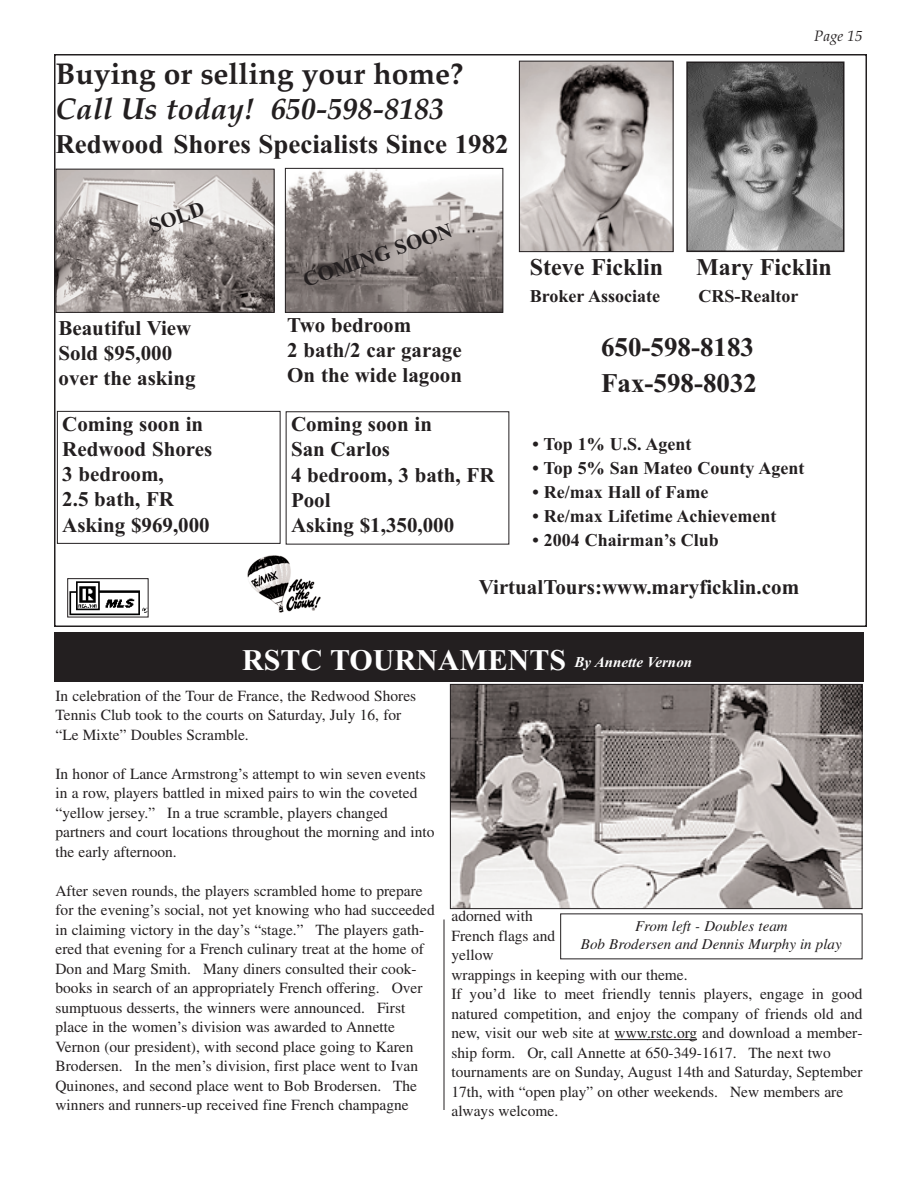
<style>
.page{position:relative;width:918px;height:1188px;background:#fff}
.page>*{position:absolute;margin:0;border:0;box-sizing:border-box;transform-origin:0 0}
.t1{font:700 30px "Times New Roman";color:#fff}
.t2{font:700 30px "Palatino";color:#231f20}
.t3{font:italic 700 30px "Palatino";color:#231f20}
.t4{font:700 27px/36px "Times New Roman";color:#231f20}
.t5{font:700 24px "Times New Roman";color:#231f20}
.t6{font:700 21px/25.2px "Times New Roman";color:#231f20}
.t7{font:700 18px "Times New Roman";color:#231f20}
.t8{font:15.45px/19.5px "Times";color:#231f20}
.t9{font:italic 15px/18px "Times";color:#231f20;text-align:center}
.t10{font:italic 15px "Palatino";color:#231f20}
.s1{font-style:italic;font-size:15px}
</style>
<div class="page">
<img style="left:689px;top:65px;width:153px;height:184px">
<div style="left:686px;top:62px;width:159px;height:190px;border:2px solid #231f20"></div>
<img style="left:521px;top:63px;width:151px;height:187px">
<div style="left:519px;top:61px;width:155px;height:191px;border:1px solid #231f20"></div>
<img style="left:287px;top:170px;width:214px;height:141px">
<div style="left:285px;top:168px;width:218px;height:145px;border:1px solid #231f20"></div>
<img style="left:58px;top:171px;width:214px;height:140px">
<div style="left:56px;top:169px;width:218px;height:144px;border:1px solid #231f20"></div>
<img style="left:247px;top:555px;width:74px;height:58px">
<img style="left:70px;top:581px;width:76px;height:34px">
<div style="left:68px;top:578px;width:80px;height:39px;border:1px solid #231f20"></div>
<div style="left:54px;top:632px;width:810px;height:50px;background:#231f20"></div>
<div style="left:57px;top:411px;width:223px;height:133px;border:1px solid #231f20"></div>
<div style="left:286px;top:411px;width:223px;height:133px;border:1px solid #231f20"></div>
<hr style="left:615px;top:1039px;width:33px;height:1px;background:#231f20">
<hr style="left:647px;top:1039px;width:43px;height:1px;background:#231f20">
<img style="left:452px;top:686px;width:408px;height:221px">
<div style="left:450px;top:684px;width:412px;height:225px;border:1px solid #231f20"></div>
<hr style="left:444px;top:920px;width:1px;height:190px;background:#231f20">
<h1 class="t2" style="left:56px;top:56px;width:409px">Buying or selling your home?</h1>
<h1 class="t3" style="left:56px;top:91px;width:390px">Call Us today! 650-598-8183</h1>
<h2 class="t4" style="left:56px;top:126px;width:455px">Redwood Shores Specialists Since 1982</h2>
<h3 class="t6" style="left:146px;top:214px;width:59px;rotate:-19deg">SOLD</h3>
<h3 class="t6" style="left:58px;top:315px;width:139px">Beautiful View<br>Sold $95,000 over the asking</h3>
<h3 class="t6" style="left:300px;top:268px;width:158px;rotate:-19deg">COMING SOON</h3>
<h3 class="t6" style="left:287px;top:312px;width:176px">Two bedroom<br>2 bath/2 car garage<br>On the wide lagoon</h3>
<h3 class="t6" style="left:62px;top:411px;width:152px">Coming soon in<br>Redwood Shores<br>3 bedroom,<br>2.5 bath, FR<br>Asking $969,000</h3>
<h3 class="t6" style="left:291px;top:411px;width:205px">Coming soon in<br>San Carlos<br>4 bedroom, 3 bath, FR<br>Pool<br>Asking $1,350,000</h3>
<p class="t10" style="left:814px;top:27px;width:50px">Page 15</p>
<h3 class="t5" style="left:530px;top:252px;width:135px">Steve Ficklin</h3>
<h3 class="t5" style="left:696px;top:252px;width:137px">Mary Ficklin</h3>
<p class="t7" style="left:530px;top:285px;width:132px">Broker Associate</p>
<p class="t7" style="left:698px;top:285px;width:101px">CRS-Realtor</p>
<h2 class="t4" style="left:601px;top:328px;width:157px">650-598-8183<br>Fax-598-8032</h2>
<p class="t7" style="left:532px;top:433px;width:161px">• Top 1% U.S. Agent</p>
<p class="t7" style="left:532px;top:457px;width:274px">• Top 5% San Mateo County Agent</p>
<p class="t7" style="left:532px;top:481px;width:178px">• Re/max Hall of Fame</p>
<p class="t7" style="left:532px;top:505px;width:246px">• Re/max Lifetime Achievement</p>
<p class="t7" style="left:532px;top:529px;width:188px">• 2004 Chairman’s Club</p>
<h3 class="t6" style="left:479px;top:574px;width:322px">VirtualTours:www.maryficklin.com</h3>
<h1 class="t1" style="left:242px;top:642px;width:451px">RSTC TOURNAMENTS <span class="s1">By Annette Vernon</span></h1>
<p class="t8" style="left:55px;top:687px;width:362px">In celebration of the Tour de France, the Redwood Shores<br>Tennis Club took to the courts on Saturday, July 16, for “Le Mixte” Doubles Scramble.</p>
<p class="t8" style="left:55px;top:765px;width:380px">In honor of Lance Armstrong’s attempt to win seven events in a row, players battled in mixed pairs to win the coveted “yellow jersey.” In a true scramble, players changed partners and court locations throughout the morning and into the early afternoon.</p>
<p class="t8" style="left:55px;top:882px;width:381px">After seven rounds, the players scrambled home to prepare for the evening’s social, not yet knowing who had succeeded in claiming victory in the day’s “stage.” The players gath&shy;ered that evening for a French culinary treat at the home of Don and Marg Smith. Many diners consulted their cook&shy;books in search of an appropriately French offering. Over sumptuous desserts, the winners were announced. First place in the women’s division was awarded to Annette Vernon (our president), with second place going to Karen Brodersen. In the men’s division, first place went to Ivan Quinones, and second place went to Bob Brodersen. The winners and runners-up received fine French champagne</p>
<p class="t8" style="left:452px;top:908px;width:413px">adorned with<br>French flags and<br>yellow<br>wrappings in keeping with our theme.<br>If you’d like to meet friendly tennis players, engage in good natured competition, and enjoy the company of friends old and new, visit our web site at www.rstc.org and download a member&shy;ship form. Or, call Annette at 650-349-1617. The next two tournaments are on Sunday, August 14th and Saturday, September 17th, with “open play” on other weekends. New members are always welcome.</p>
<p class="t9" style="left:581px;top:918px;width:262px">From left - Doubles team<br>Bob Brodersen and Dennis Murphy in play</p>
</div>
